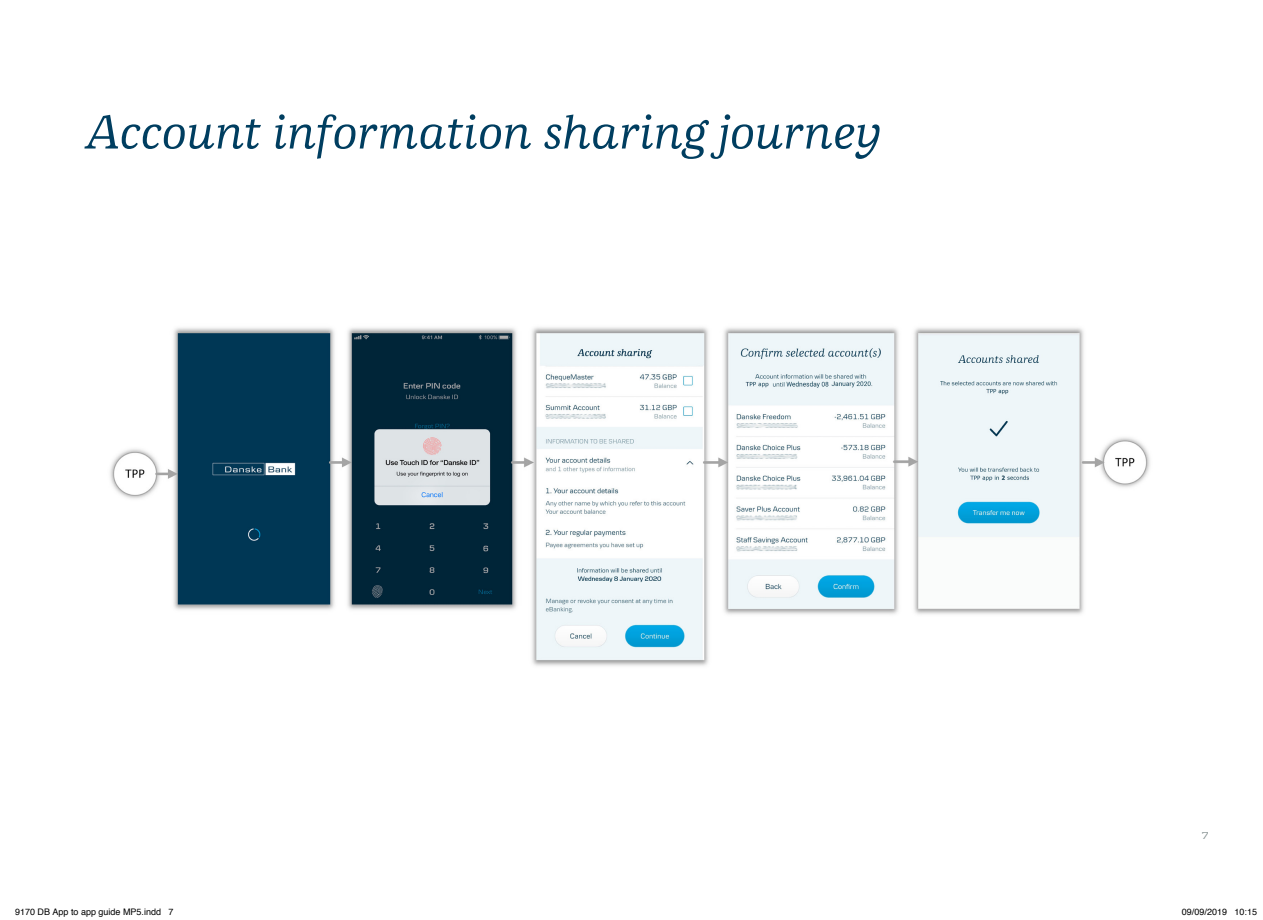
<style>
.page{position:relative;width:1263px;height:920px;background:#fff}
.page>*{position:absolute;margin:0;border:0;box-sizing:border-box;transform-origin:0 0}
.EHC_9__Body_copy{font:italic 500 50.7px "Danske Human";color:#003e60}
.DB_A5_Pagina_White{font:10.5px "Danske Headline";color:#869292}
.t1{font:9px "Helvetica";color:#000}
</style>
<div class="page">
<img style="left:110px;top:327px;width:1040px;height:339px">
<p class="EHC_9__Body_copy" style="left:85px;top:103px;width:797px">Account information sharing journey</p>
<p class="DB_A5_Pagina_White" style="left:1202px;top:829px;width:9px">7</p>
<p class="t1" style="left:15px;top:905px;width:160px">9170 DB App to app guide MP5.indd 7</p>
<p class="t1" style="left:1182px;top:905px;width:77px">09/09/2019 10:15</p>
</div>
